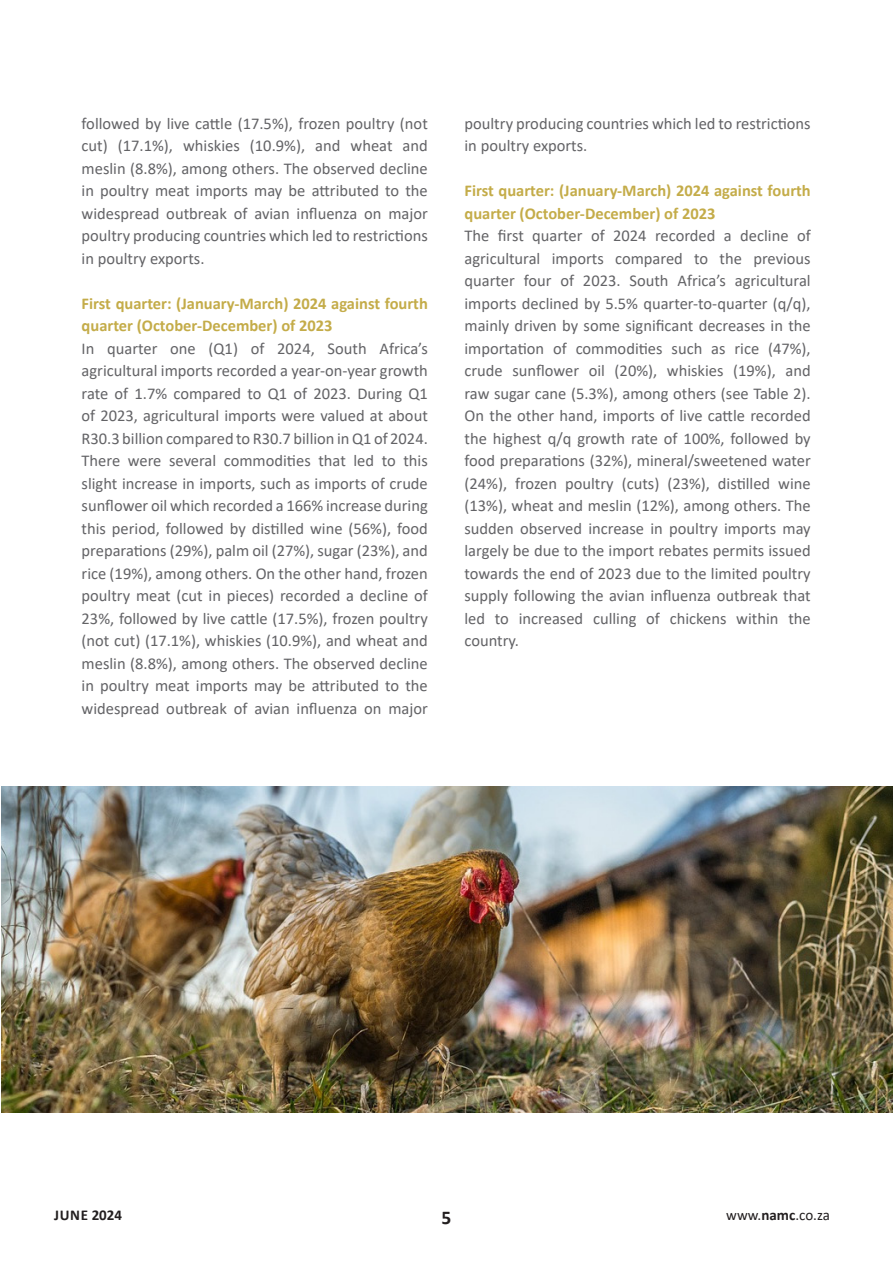
<style>
.page{position:relative;width:893px;height:1263px;background:#fff}
.page>*{position:absolute;margin:0;border:0;box-sizing:border-box;transform-origin:0 0}
.t1{font:700 19.5px "Calibri";color:#231f20}
.t2{font:16.5px/22.5px "Calibri";color:#636366;text-align:justify}
.t3{font:700 16.5px/22.5px "Calibri";color:#c4ac49}
.t4{font:15px "Calibri";color:#231f20}
.t5{font:700 15px "Calibri";letter-spacing:.02em;color:#231f20}
.s1{font-weight:700}
</style>
<div class="page">
<img style="left:2px;top:786px;width:891px;height:327px">
<p class="t2" style="left:82px;top:112px;width:348px">followed by live cattle (17.5%), frozen poultry (not cut) (17.1%), whiskies (10.9%), and wheat and meslin (8.8%), among others. The observed decline in poultry meat imports may be attributed to the widespread outbreak of avian influenza on major poultry producing countries which led to restrictions in poultry exports.</p>
<p class="t3" style="left:82px;top:292px;width:348px">First quarter: (January-March) 2024 against fourth quarter (October-December) of 2023</p>
<p class="t2" style="left:82px;top:337px;width:348px">In quarter one (Q1) of 2024, South Africa’s agricultural imports recorded a year-on-year growth rate of 1.7% compared to Q1 of 2023. During Q1 of 2023, agricultural imports were valued at about R30.3 billion compared to R30.7 billion in Q1 of 2024.<br>There were several commodities that led to this slight increase in imports, such as imports of crude sunflower oil which recorded a 166% increase during this period, followed by distilled wine (56%), food preparations (29%), palm oil (27%), sugar (23%), and rice (19%), among others. On the other hand, frozen poultry meat (cut in pieces) recorded a decline of 23%, followed by live cattle (17.5%), frozen poultry (not cut) (17.1%), whiskies (10.9%), and wheat and meslin (8.8%), among others. The observed decline in poultry meat imports may be attributed to the widespread outbreak of avian influenza on major</p>
<p class="t2" style="left:464px;top:112px;width:348px">poultry producing countries which led to restrictions in poultry exports.</p>
<p class="t3" style="left:464px;top:179px;width:348px">First quarter: (January-March) 2024 against fourth quarter (October-December) of 2023</p>
<p class="t2" style="left:464px;top:224px;width:348px">The first quarter of 2024 recorded a decline of agricultural imports compared to the previous quarter four of 2023. South Africa’s agricultural imports declined by 5.5% quarter-to-quarter (q/q), mainly driven by some significant decreases in the importation of commodities such as rice (47%), crude sunflower oil (20%), whiskies (19%), and raw sugar cane (5.3%), among others (see Table 2).<br>On the other hand, imports of live cattle recorded the highest q/q growth rate of 100%, followed by food preparations (32%), mineral/sweetened water (24%), frozen poultry (cuts) (23%), distilled wine (13%), wheat and meslin (12%), among others. The sudden observed increase in poultry imports may largely be due to the import rebates permits issued towards the end of 2023 due to the limited poultry supply following the avian influenza outbreak that led to increased culling of chickens within the country.</p>
<p class="t5" style="left:54px;top:1205px;width:69px">JUNE 2024</p>
<p class="t1" style="left:442px;top:1203px;width:11px">5</p>
<p class="t4" style="left:726px;top:1205px;width:105px">www.<span class="s1">namc</span>.co.za</p>
</div>
